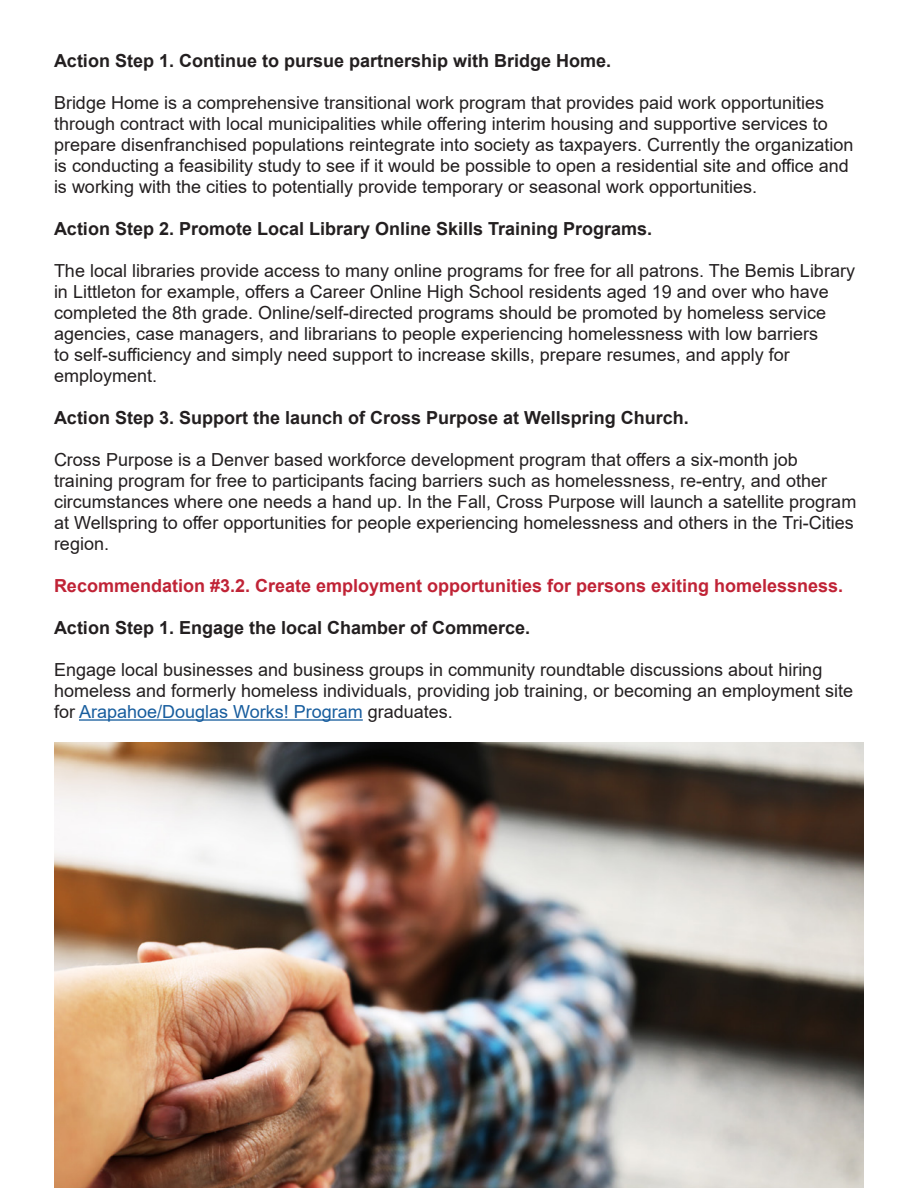
<style>
.page{position:relative;width:918px;height:1188px;background:#fff}
.page>*{position:absolute;margin:0;border:0;box-sizing:border-box;transform-origin:0 0}
.t1{font:18px/21px "Arial";color:#231f20}
.t2{font:700 18px "Arial";color:#231f20}
.t3{font:700 18px "Arial";color:#c02336}
.s1{color:#175d9e}
</style>
<div class="page">
<hr style="left:79px;top:719px;width:284px;height:2px;background:#175d9e">
<img style="left:54px;top:742px;width:810px;height:446px">
<p class="t2" style="left:54px;top:48px;width:559px">Action Step 1. Continue to pursue partnership with Bridge Home.</p>
<p class="t1" style="left:54px;top:92px;width:801px">Bridge Home is a comprehensive transitional work program that provides paid work opportunities through contract with local municipalities while offering interim housing and supportive services to prepare disenfranchised populations reintegrate into society as taxpayers. Currently the organization is conducting a feasibility study to see if it would be possible to open a residential site and office and is working with the cities to potentially provide temporary or seasonal work opportunities.</p>
<p class="t2" style="left:54px;top:216px;width:600px">Action Step 2. Promote Local Library Online Skills Training Programs.</p>
<p class="t1" style="left:54px;top:260px;width:803px">The local libraries provide access to many online programs for free for all patrons. The Bemis Library in Littleton for example, offers a Career Online High School residents aged 19 and over who have completed the 8th grade. Online/self-directed programs should be promoted by homeless service agencies, case managers, and librarians to people experiencing homelessness with low barriers<br>to self-sufficiency and simply need support to increase skills, prepare resumes, and apply for employment.</p>
<p class="t2" style="left:54px;top:405px;width:636px">Action Step 3. Support the launch of Cross Purpose at Wellspring Church.</p>
<p class="t1" style="left:54px;top:449px;width:804px">Cross Purpose is a Denver based workforce development program that offers a six-month job training program for free to participants facing barriers such as homelessness, re-entry, and other circumstances where one needs a hand up. In the Fall, Cross Purpose will launch a satellite program at Wellspring to offer opportunities for people experiencing homelessness and others in the Tri-Cities region.</p>
<p class="t3" style="left:54px;top:573px;width:791px">Recommendation #3.2. Create employment opportunities for persons exiting homelessness.</p>
<p class="t2" style="left:54px;top:615px;width:478px">Action Step 1. Engage the local Chamber of Commerce.</p>
<p class="t1" style="left:54px;top:659px;width:801px">Engage local businesses and business groups in community roundtable discussions about hiring homeless and formerly homeless individuals, providing job training, or becoming an employment site for <span class="s1">Arapahoe/Douglas Works! Program</span> graduates.</p>
</div>
